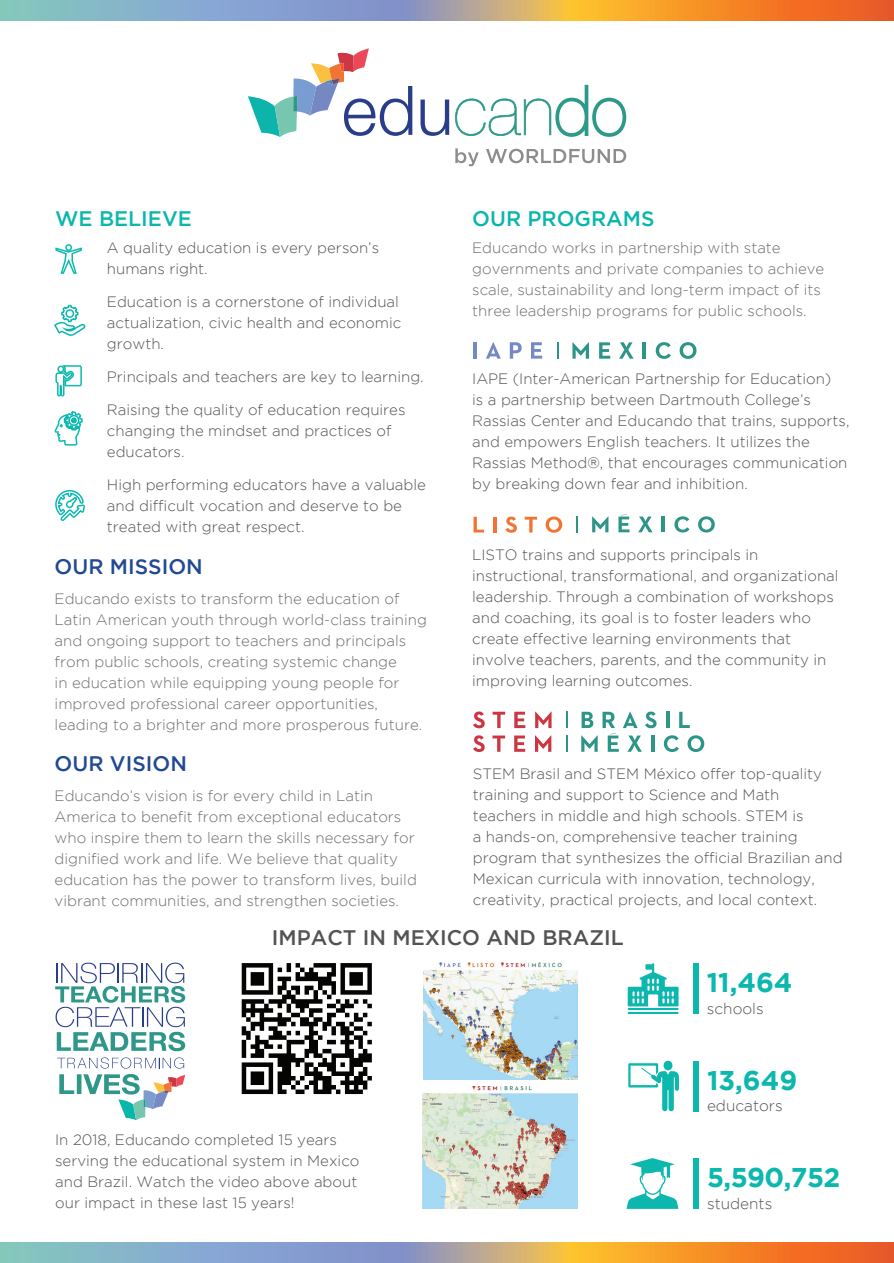
<style>
.page{position:relative;width:894px;height:1263px;background:#fff}
.page>*{position:absolute;margin:0;border:0;box-sizing:border-box;transform-origin:0 0}
.t1{font:700 27px "Gotham";color:#0cb8ae}
.t2{font:500 21px "Gotham";color:#535353}
.t3{font:500 21px "Gotham";color:#214a93}
.t4{font:500 21px "Gotham";color:#09b6ad}
.t5{font:500 21px "Gotham";color:#0bb7ad}
.t6{font:300 15.3px "Gotham";color:#535353}
.t7{font:300 15px/21px "Gotham";color:#535353}
.t8{font:300 15px/21px "Gotham";color:#6c6d70}
</style>
<div class="page">
<svg style="left:0;top:0;width:893px;height:21px;background:#b89e83"></svg>
<svg style="left:0;top:1253px;width:893px;height:10px;background:#b89e83"></svg>
<svg style="left:0;top:1242px;width:893px;height:5px;background:#b89e83"></svg>
<svg style="left:0;top:1247px;width:893px;height:6px;background:#b89e83"></svg>
<svg style="left:55px;top:244px;width:27px;height:30px"></svg>
<svg style="left:54px;top:305px;width:31px;height:31px"></svg>
<svg style="left:55px;top:365px;width:27px;height:31px"></svg>
<svg style="left:55px;top:411px;width:28px;height:34px"></svg>
<svg style="left:55px;top:490px;width:30px;height:31px"></svg>
<svg style="left:572px;top:342px;width:16px;height:17px"></svg>
<svg style="left:599px;top:342px;width:11px;height:17px"></svg>
<svg style="left:619px;top:342px;width:14px;height:17px"></svg>
<hr style="left:642px;top:342px;width:3px;height:17px;background:#2c9588">
<svg style="left:655px;top:342px;width:15px;height:17px"></svg>
<svg style="left:679px;top:342px;width:17px;height:17px"></svg>
<hr style="left:473px;top:342px;width:3px;height:16px;background:#7589c4">
<svg style="left:486px;top:342px;width:14px;height:16px"></svg>
<svg style="left:509px;top:342px;width:12px;height:17px"></svg>
<svg style="left:531px;top:342px;width:11px;height:16px"></svg>
<svg style="left:557px;top:342px;width:1px;height:17px"></svg>
<svg style="left:473px;top:517px;width:11px;height:15px"></svg>
<hr style="left:493px;top:517px;width:3px;height:15px;background:#f27433">
<svg style="left:505px;top:516px;width:11px;height:17px"></svg>
<svg style="left:524px;top:517px;width:13px;height:15px"></svg>
<svg style="left:545px;top:516px;width:17px;height:17px"></svg>
<svg style="left:576px;top:516px;width:2px;height:16px"></svg>
<svg style="left:592px;top:516px;width:16px;height:16px"></svg>
<svg style="left:638px;top:516px;width:14px;height:16px"></svg>
<hr style="left:661px;top:516px;width:3px;height:16px;background:#2c9588">
<svg style="left:674px;top:516px;width:15px;height:16px"></svg>
<svg style="left:698px;top:516px;width:16px;height:16px"></svg>
<svg style="left:618px;top:514px;width:11px;height:18px"></svg>
<svg style="left:473px;top:711px;width:11px;height:17px"></svg>
<svg style="left:492px;top:711px;width:13px;height:17px"></svg>
<svg style="left:514px;top:711px;width:11px;height:17px"></svg>
<svg style="left:535px;top:711px;width:16px;height:17px"></svg>
<svg style="left:666px;top:712px;width:3px;height:16px"></svg>
<svg style="left:679px;top:712px;width:10px;height:16px"></svg>
<svg style="left:566px;top:711px;width:1px;height:17px"></svg>
<svg style="left:473px;top:735px;width:11px;height:17px"></svg>
<svg style="left:492px;top:735px;width:13px;height:17px"></svg>
<svg style="left:514px;top:735px;width:11px;height:17px"></svg>
<svg style="left:535px;top:735px;width:16px;height:17px"></svg>
<svg style="left:663px;top:735px;width:15px;height:17px"></svg>
<svg style="left:687px;top:735px;width:17px;height:17px"></svg>
<svg style="left:581px;top:711px;width:75px;height:41px"></svg>
<svg style="left:566px;top:735px;width:1px;height:17px"></svg>
<svg style="left:248px;top:48px;width:164px;height:89px"></svg>
<svg style="left:420px;top:100px;width:29px;height:36px"></svg>
<svg style="left:455px;top:85px;width:171px;height:52px"></svg>
<svg style="left:455px;top:148px;width:23px;height:18px"></svg>
<svg style="left:486px;top:149px;width:140px;height:14px"></svg>
<img style="left:241px;top:963px;width:131px;height:132px">
<svg style="left:55px;top:962px;width:130px;height:89px"></svg>
<svg style="left:57px;top:1057px;width:127px;height:11px"></svg>
<svg style="left:59px;top:1074px;width:15px;height:20px"></svg>
<hr style="left:77px;top:1074px;width:4px;height:20px;background:#2e9789">
<svg style="left:83px;top:1074px;width:102px;height:46px"></svg>
<div style="left:692px;top:963px;width:6px;height:51px;background:#0cb8ae"></div>
<hr style="left:627px;top:1008px;width:51px;height:2px;background:#0cb8ae">
<hr style="left:627px;top:1012px;width:51px;height:2px;background:#0cb8ae">
<svg style="left:627px;top:963px;width:51px;height:43px"></svg>
<div style="left:692px;top:1060px;width:6px;height:51px;background:#0cb8ae"></div>
<svg style="left:628px;top:1060px;width:50px;height:51px"></svg>
<div style="left:692px;top:1158px;width:6px;height:50px;background:#0cb8ae"></div>
<svg style="left:626px;top:1158px;width:52px;height:50px"></svg>
<img style="left:423px;top:962px;width:154px;height:117px">
<img style="left:422px;top:1086px;width:155px;height:123px">
<h2 class="t5" style="left:55px;top:206px;width:138px">WE BELIEVE</h2>
<p class="t7" style="left:107px;top:237px;width:273px">A quality education is every person’s humans right.</p>
<p class="t7" style="left:107px;top:291px;width:296px">Education is a cornerstone of individual actualization, civic health and economic growth.</p>
<p class="t7" style="left:107px;top:366px;width:318px">Principals and teachers are key to learning.</p>
<p class="t7" style="left:107px;top:399px;width:300px">Raising the quality of education requires changing the mindset and practices of educators.</p>
<p class="t7" style="left:107px;top:474px;width:320px">High performing educators have a valuable and difficult vocation and deserve to be treated with great respect.</p>
<h2 class="t4" style="left:472px;top:206px;width:184px">OUR PROGRAMS</h2>
<p class="t8" style="left:472px;top:236px;width:353px">Educando works in partnership with state governments and private companies to achieve scale, sustainability and long-term impact of its three leadership programs for public schools.</p>
<p class="t7" style="left:472px;top:368px;width:378px">IAPE (Inter-American Partnership for Education)<br>is a partnership between Dartmouth College’s Rassias Center and Educando that trains, supports, and empowers English teachers. It utilizes the Rassias Method®, that encourages communication by breaking down fear and inhibition.</p>
<p class="t7" style="left:472px;top:543px;width:367px">LISTO trains and supports principals in instructional, transformational, and organizational leadership. Through a combination of workshops and coaching, its goal is to foster leaders who create effective learning environments that involve teachers, parents, and the community in improving learning outcomes.</p>
<h2 class="t3" style="left:55px;top:554px;width:150px">OUR MISSION</h2>
<p class="t8" style="left:55px;top:588px;width:374px">Educando exists to transform the education of Latin American youth through world-class training and ongoing support to teachers and principals from public schools, creating systemic change<br>in education while equipping young people for improved professional career opportunities, leading to a brighter and more prosperous future.</p>
<h2 class="t3" style="left:55px;top:751px;width:134px">OUR VISION</h2>
<p class="t8" style="left:55px;top:785px;width:363px">Educando’s vision is for every child in Latin America to benefit from exceptional educators who inspire them to learn the skills necessary for dignified work and life. We believe that quality education has the power to transform lives, build vibrant communities, and strengthen societies.</p>
<h2 class="t2" style="left:272px;top:926px;width:353px">IMPACT IN MEXICO AND BRAZIL</h2>
<p class="t7" style="left:472px;top:763px;width:371px">STEM Brasil and STEM México offer top-quality training and support to Science and Math teachers in middle and high schools. STEM is<br>a hands-on, comprehensive teacher training program that synthesizes the official Brazilian and Mexican curricula with innovation, technology, creativity, practical projects, and local context.</p>
<h1 class="t1" style="left:706px;top:967px;width:87px">11,464</h1>
<p class="t6" style="left:706px;top:1000px;width:58px">schools</p>
<p class="t7" style="left:55px;top:1129px;width:306px">In 2018, Educando completed 15 years serving the educational system in Mexico and Brazil. Watch the video above about our impact in these last 15 years!</p>
<h1 class="t1" style="left:706px;top:1064px;width:92px">13,649</h1>
<p class="t6" style="left:706px;top:1097px;width:77px">educators</p>
<h1 class="t1" style="left:706px;top:1162px;width:135px">5,590,752</h1>
<p class="t6" style="left:706px;top:1195px;width:67px">students</p>
</div>
